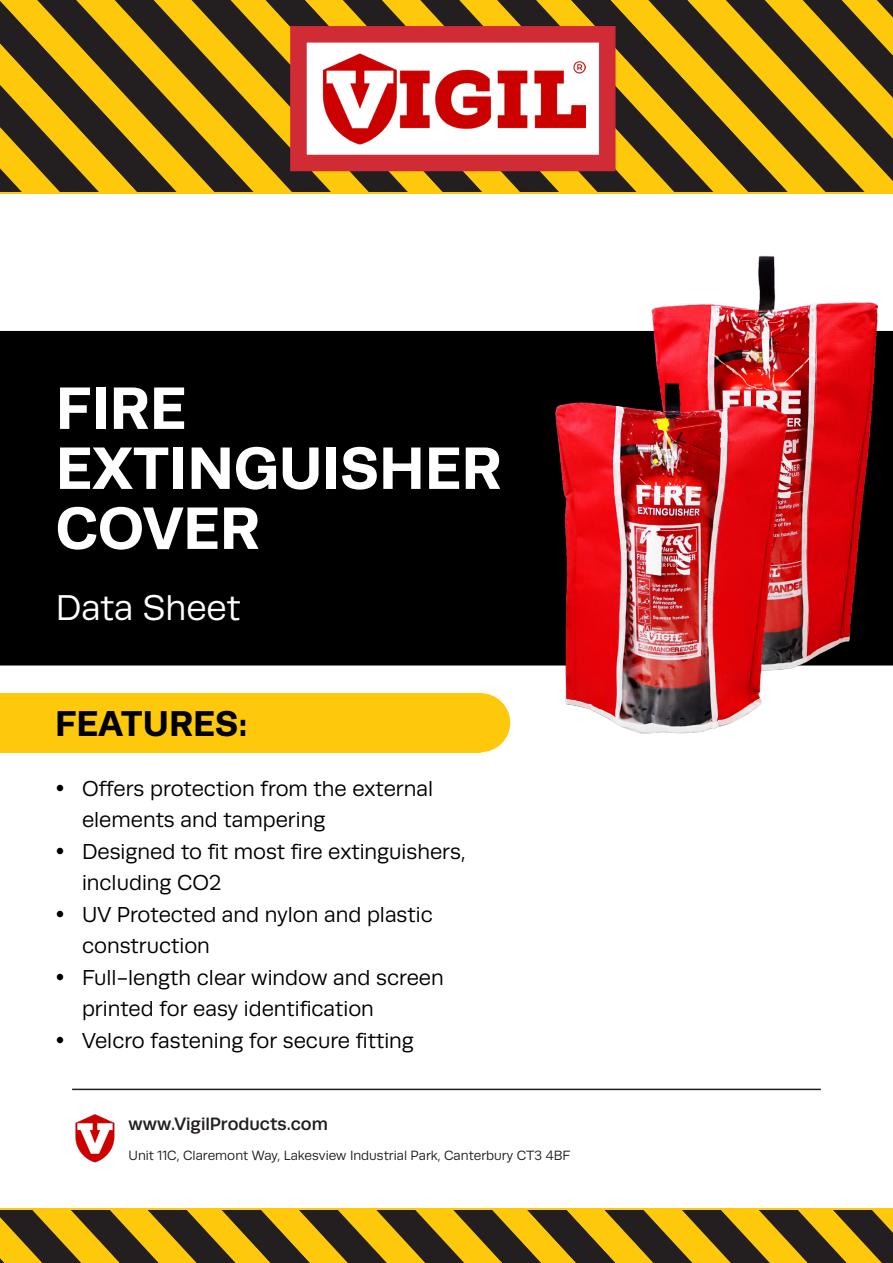
<style>
.page{position:relative;width:893px;height:1263px;background:#fff}
.page>*{position:absolute;margin:0;border:0;box-sizing:border-box;transform-origin:0 0}
.t1{font:700 60px/60px "Runda";color:#fff}
.t2{font:36px "Runda";color:#fff}
.t3{font:700 36px "Runda";color:#000}
.t4{font:21.75px/31.5px "Runda";color:#000}
.t5{font:500 18px "Runda";color:#231f20}
.t6{font:13.5px "Runda";color:#231f20}
</style>
<div class="page">
<hr style="left:72px;top:1089px;width:749px;height:1px;background:#231f20">
<svg style="left:0;top:1208px;width:893px;height:55px;background:#927415"></svg>
<img style="left:75px;top:1114px;width:40px;height:49px">
<div style="left:0;top:331px;width:893px;height:334px;background:#000"></div>
<div style="left:0;top:693px;width:480px;height:59px;background:#fec80b"></div>
<div style="left:451px;top:693px;width:59px;height:59px;background:#fec80b;border-radius:50%"></div>
<svg style="left:0;top:0;width:893px;height:192px;background:#8e7115"></svg>
<div style="left:290px;top:26px;width:325px;height:145px;background:#fff;border:16px solid #d12b35"></div>
<img style="left:322px;top:33px;width:264px;height:132px">
<hr style="left:0;top:192px;width:893px;height:2px;background:#fec80b">
<img style="left:644px;top:256px;width:243px;height:411px">
<img style="left:546px;top:367px;width:249px;height:367px">
<p class="t1" style="left:56px;top:377px;width:447px">FIRE<br>EXTINGUISHER<br>COVER</p>
<p class="t2" style="left:56px;top:587px;width:186px">Data Sheet</p>
<p class="t3" style="left:55px;top:702px;width:194px">FEATURES:</p>
<p class="t4" style="left:82px;top:773px;width:353px">Offers protection from the external elements and tampering</p>
<p class="t4" style="left:82px;top:836px;width:385px">Designed to fit most fire extinguishers, including CO2</p>
<p class="t4" style="left:82px;top:899px;width:352px">UV Protected and nylon and plastic construction</p>
<p class="t4" style="left:82px;top:962px;width:363px">Full-length clear window and screen printed for easy identification</p>
<p class="t4" style="left:82px;top:1025px;width:333px">Velcro fastening for secure fitting</p>
<p class="t5" style="left:129px;top:1113px;width:201px">www.VigilProducts.com</p>
<p class="t6" style="left:129px;top:1148px;width:443px">Unit 11C, Claremont Way, Lakesview Industrial Park, Canterbury CT3 4BF</p>
</div>
